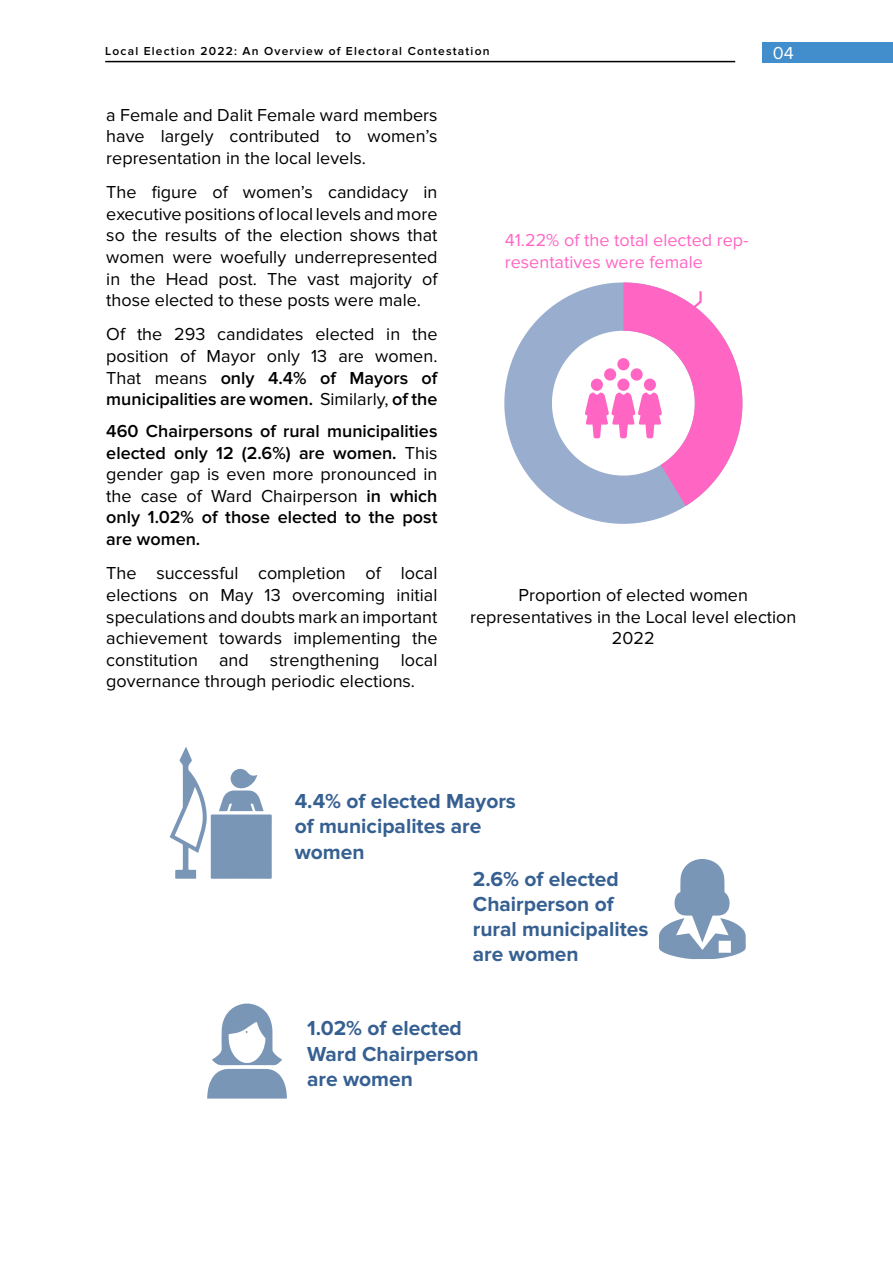
<style>
.page{position:relative;width:893px;height:1263px;background:#fff}
.page>*{position:absolute;margin:0;border:0;box-sizing:border-box;transform-origin:0 0}
.t1{font:700 21px/25.2px "Proxima Nova";color:#366091}
.B1{font:18px/21.6px "Proxima Nova";color:#000;text-align:justify}
.B1-2{font:600 18px/21.6px "Proxima Nova";color:#000;text-align:justify}
.t2{font:18px/21.6px "Proxima Nova";color:#ff66c4}
.t3{font:18px "Proxima Nova";color:#fff}
.t4{font:600 12px "Proxima Nova";letter-spacing:.1em;color:#000}
.s1{font-weight:600}
.s2{font-weight:400}
</style>
<div class="page">
<svg style="left:504px;top:289px;width:182px;height:235px;fill:#99adce"></svg>
<svg style="left:585px;top:282px;width:157px;height:224px"></svg>
<div style="left:763px;top:42px;width:130px;height:20px;background:#428ecc"></div>
<hr style="left:105px;top:61px;width:630px;height:1px;background:#000">
<svg style="left:170px;top:747px;width:102px;height:132px"></svg>
<svg style="left:659px;top:859px;width:87px;height:100px"></svg>
<svg style="left:207px;top:1003px;width:80px;height:95px"></svg>
<p class="t4" style="left:105px;top:44px;width:386px">Local Election 2022: An Overview of Electoral Contestation</p>
<p class="t3" style="left:773px;top:42px;width:23px">04</p>
<p class="B1" style="left:106px;top:104px;width:333px">a Female and Dalit Female ward members have largely contributed to women’s representation in the local levels.</p>
<p class="B1" style="left:106px;top:182px;width:333px">The figure of women’s candidacy in executive positions of local levels and more so the results of the election shows that women were woefully underrepresented in the Head post. The vast majority of those elected to these posts were male.</p>
<p class="B1" style="left:106px;top:324px;width:333px">Of the 293 candidates elected in the position of Mayor only 13 are women.<br>That means <span class="s1">only 4.4% of Mayors of municipalities are women.</span> Similarly, <span class="s1">of the</span></p>
<p class="B1-2" style="left:106px;top:420px;width:333px">460 Chairpersons of rural municipalities elected only 12 (2.6%) are women. <span class="s2">This gender gap is even more pronounced in the case of Ward Chairperson</span> in which only 1.02% of those elected to the post are women.</p>
<p class="B1" style="left:106px;top:563px;width:333px">The successful completion of local elections on May 13 overcoming initial speculations and doubts mark an important achievement towards implementing the constitution and strengthening local governance through periodic elections.</p>
<p class="t2" style="left:505px;top:230px;width:245px">41.22% of the total elected rep&shy;resentatives were female</p>
<p class="B1" style="left:470px;top:584px;width:328px;text-align:center">Proportion of elected women representatives in the Local level election<br>2022</p>
<p class="t1" style="left:295px;top:789px;width:223px">4.4% of elected Mayors of municipalites are women</p>
<p class="t1" style="left:473px;top:867px;width:147px">2.6% of elected</p>
<p class="t1" style="left:473px;top:892px;width:177px">Chairperson of rural municipalites are women</p>
<p class="t1" style="left:307px;top:1016px;width:173px">1.02% of elected<br>Ward Chairperson are women</p>
</div>
